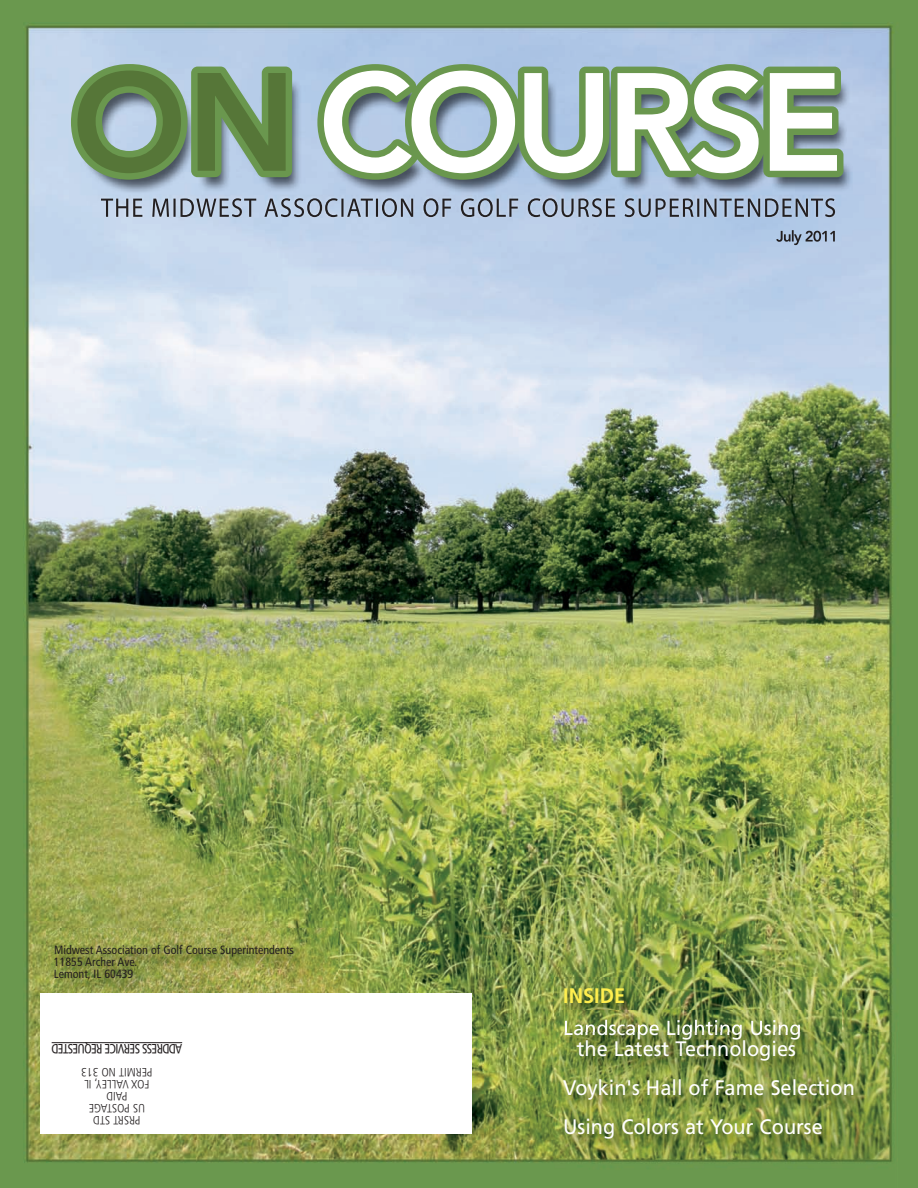
<style>
.page{position:relative;width:918px;height:1188px;background:#fff}
.page>*{position:absolute;margin:0;border:0;box-sizing:border-box;transform-origin:0 0}
.t1{font:21px/21px "Frutiger";color:#fff;text-align:center;scale:.95 1}
.t2{font:700 21px "Frutiger";color:#ffef4e;scale:.95 1}
.t3{font:condensed 13.5px "Frutiger";letter-spacing:-.05em;color:#231f20;scale:.9 1}
.t4{font:condensed 12px/12px "Frutiger";color:#231f20}
.t5{font:300 condensed 12px/12px "Frutiger";color:#231f20;text-align:center}
</style>
<div class="page">
<img style="left:0;top:0;width:918px;height:1188px">
<img style="left:776px;top:230px;width:59px;height:15px">
<img style="left:232px;top:198px;width:326px;height:19px">
<img style="left:578px;top:198px;width:257px;height:19px">
<img style="left:317px;top:64px;width:386px;height:116px">
<img style="left:324px;top:71px;width:513px;height:102px">
<img style="left:71px;top:64px;width:221px;height:116px">
<img style="left:77px;top:71px;width:209px;height:102px">
<div style="left:40px;top:994px;width:432px;height:140px;background:#fff"></div>
<img style="left:47px;top:929px;width:291px;height:65px">
<hr style="left:130px;top:1042px;width:52px;height:1px;background:#231f20">
<hr style="left:52px;top:1042px;width:72px;height:1px;background:#231f20">
<img style="left:555px;top:1032px;width:343px;height:156px">
<img style="left:841px;top:1011px;width:57px;height:21px">
<img style="left:555px;top:978px;width:286px;height:54px">
<img style="left:565px;top:1020px;width:235px;height:12px">
<p class="t4" style="left:54px;top:945px;width:242px">Midwest Association of Golf Course Superintendents<br>11855 Archer Ave.<br>Lemont, IL 60439</p>
<p class="t3" style="left:182px;top:1054px;width:147px;rotate:-180deg">ADDRESS SERVICE REQUESTED</p>
<p class="t5" style="left:153px;top:1125px;width:73px;rotate:-180deg">PRSRT STD<br>US POSTAGE<br>PAID<br>FOX VALLEY, IL<br>PERMIT NO 313</p>
<p class="t2" style="left:563px;top:987px;width:67px">INSIDE</p>
<p class="t1" style="left:563px;top:1019px;width:252px">Landscape Lighting Using the Latest Technologies</p>
<p class="t1" style="left:563px;top:1070px;width:308px;line-height:39px;text-align:left">Voykin's Hall of Fame Selection<br>Using Colors at Your Course</p>
</div>
